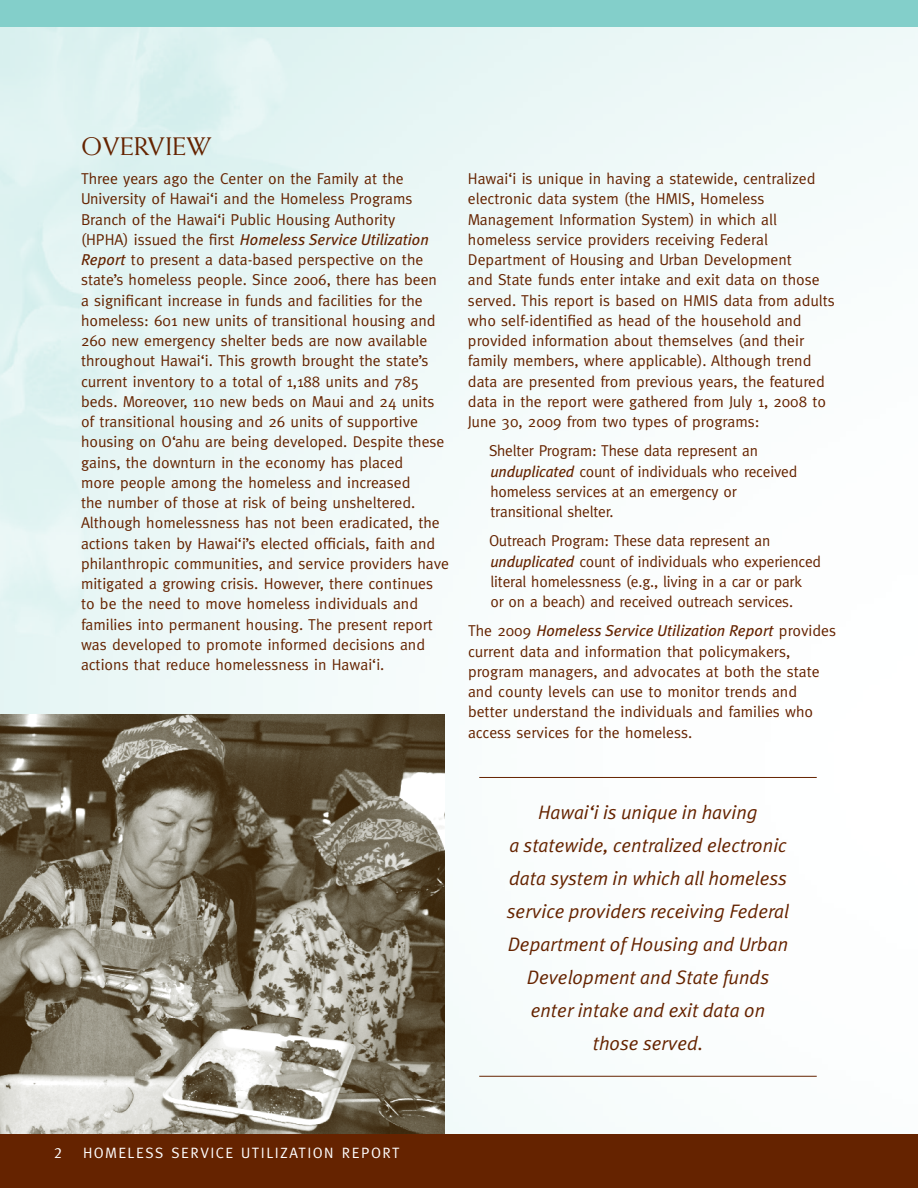
<style>
.page{position:relative;width:918px;height:1188px;background:#fff}
.page>*{position:absolute;margin:0;border:0;box-sizing:border-box;transform-origin:0 0}
.t1{font:25.5px "Weiss";color:#652300}
.t2{font:italic 19.5px/33px "Meta Plus Normal";color:#652300;text-align:center}
.t3{font:15.75px/20.2px "Meta";color:#652300}
.t4{font:italic 15.75px "Meta Plus";color:#652300}
.t5{font:15px "Meta Caps";letter-spacing:.1em;color:#fff}
.s1{font-family:"Meta";font-style:normal}
.s2{font-family:"Meta Plus";font-style:italic}
</style>
<div class="page">
<div style="left:0;top:0;width:918px;height:27px;background:#83cfca"></div>
<img style="left:0;top:714px;width:445px;height:420px">
<div style="left:0;top:1134px;width:918px;height:54px;background:#652300"></div>
<hr style="left:479px;top:777px;width:338px;height:1px;background:#652300">
<hr style="left:479px;top:1076px;width:338px;height:1px;background:#652300">
<h1 class="t1" style="left:81px;top:132px;width:132px">OVERVIEW</h1>
<p class="t3" style="left:81px;top:168px;width:333px">Three years ago the Center on the Family at the<br>University of Hawai‘i and the Homeless Programs<br>Branch of the Hawai‘i Public Housing Authority</p>
<p class="t4" style="left:81px;top:230px;width:350px"><span class="s1">(HPHA) issued the first</span> Homeless Service Utilization</p>
<p class="t3" style="left:81px;top:249px;width:370px"><span class="s2">Report</span> to present a data-based perspective on the state’s homeless people. Since 2006, there has been<br>a significant increase in funds and facilities for the homeless: 601 new units of transitional housing and 260 new emergency shelter beds are now available throughout Hawai‘i. This growth brought the state’s current inventory to a total of 1,188 units and 785 beds. Moreover, 110 new beds on Maui and 24 units of transitional housing and 26 units of supportive housing on O‘ahu are being developed. Despite these gains, the downturn in the economy has placed<br>more people among the homeless and increased<br>the number of those at risk of being unsheltered.<br>Although homelessness has not been eradicated, the actions taken by Hawai‘i’s elected officials, faith and philanthropic communities, and service providers have mitigated a growing crisis. However, there continues to be the need to move homeless individuals and families into permanent housing. The present report was developed to promote informed decisions and actions that reduce homelessness in Hawai‘i.</p>
<p class="t3" style="left:468px;top:168px;width:368px">Hawai‘i is unique in having a statewide, centralized electronic data system (the HMIS, Homeless Management Information System) in which all homeless service providers receiving Federal Department of Housing and Urban Development<br>and State funds enter intake and exit data on those served. This report is based on HMIS data from adults who self-identified as head of the household and provided information about themselves (and their family members, where applicable). Although trend data are presented from previous years, the featured data in the report were gathered from July 1, 2008 to June 30, 2009 from two types of programs:</p>
<p class="t3" style="left:489px;top:441px;width:310px">Shelter Program: These data represent an <span class="s2">unduplicated</span> count of individuals who received homeless services at an emergency or transitional shelter.</p>
<p class="t3" style="left:489px;top:531px;width:334px">Outreach Program: These data represent an <span class="s2">unduplicated</span> count of individuals who experienced literal homelessness (e.g., living in a car or park<br>or on a beach) and received outreach services.</p>
<p class="t4" style="left:468px;top:622px;width:370px"><span class="s1">The 2009</span> Homeless Service Utilization Report <span class="s1">provides</span></p>
<p class="t3" style="left:468px;top:641px;width:353px">current data and information that policymakers, program managers, and advocates at both the state and county levels can use to monitor trends and better understand the individuals and families who access services for the homeless.</p>
<p class="t2" style="left:507px;top:796px;width:284px">Hawai‘i is unique in having<br>a statewide, centralized electronic data system in which all homeless service providers receiving Federal<br>Department of Housing and Urban<br>Development and State funds enter intake and exit data on those served.</p>
<p class="t5" style="left:54px;top:1144px;width:10px">2</p>
<p class="t5" style="left:83px;top:1144px;width:318px">HOMELESS SERVICE UTILIZATION REPORT</p>
</div>
